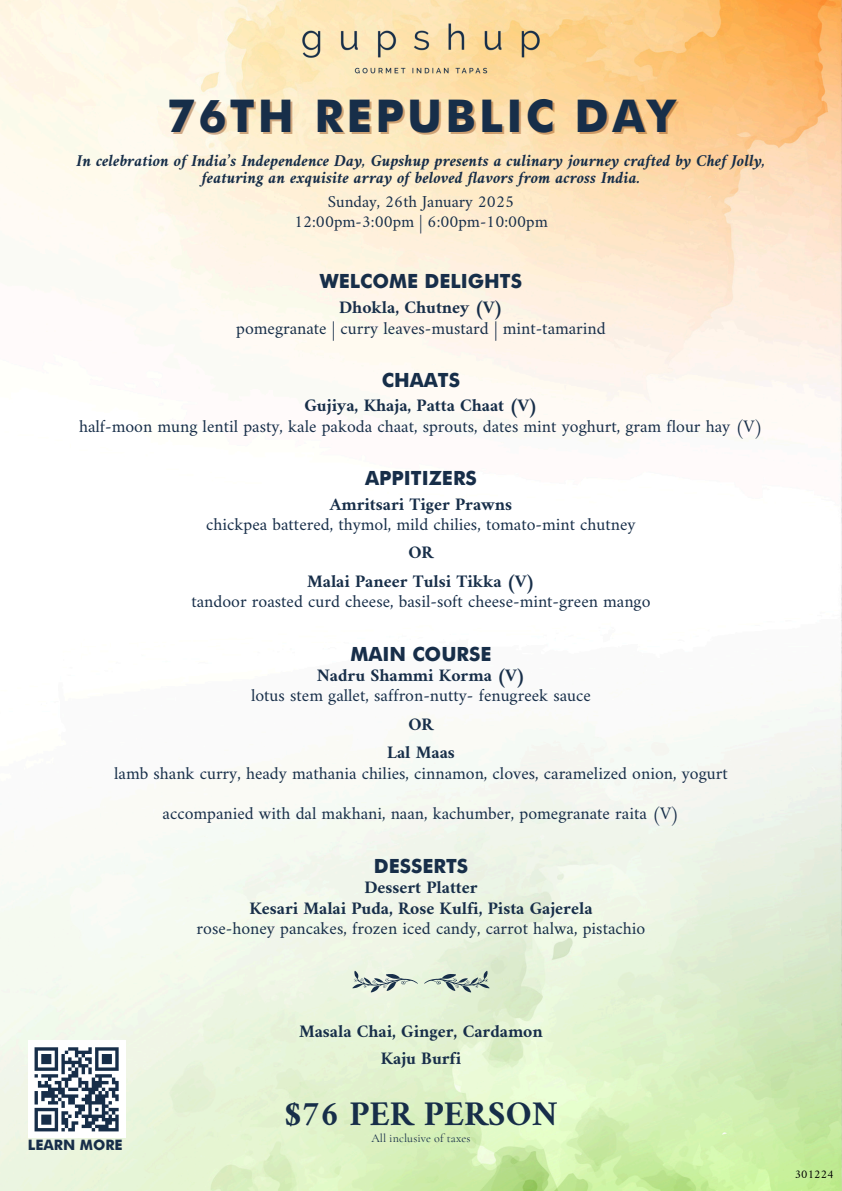
<style>
.page{position:relative;width:842px;height:1191px;background:#fff}
.page>*{position:absolute;margin:0;border:0;box-sizing:border-box;transform-origin:0 0}
.t1{font:700 45px "Futura";letter-spacing:.07em;color:#172e49}
.t2{font:700 35px "Amiri";color:#172e49}
.t3{font:700 19.5px "Futura";color:#172e49}
.t4{font:17.8px/20.2px "Amiri";color:#172e49;text-align:center}
.t5{font:700 17.8px "Amiri";color:#172e49}
.t6{font:17px "Amiri";color:#172e49}
.t7{font:italic 700 16.8px/16.5px "Amiri";color:#172e49;text-align:center}
.t8{font:700 14.4px "Futura";color:#172e49}
.t9{font:12px "Cormorant Garamond";letter-spacing:.01em;color:#172e49}
.t10{font:12px "Amiri";letter-spacing:.01em;color:#000}
.s1{font-weight:700}
</style>
<div class="page">
<img style="left:0;top:0;width:842px;height:1190px">
<img style="left:284px;top:9px;width:274px;height:78px">
<svg style="left:352px;top:970px;width:66px;height:22px"></svg>
<svg style="left:424px;top:970px;width:66px;height:22px"></svg>
<div style="left:28px;top:1040px;width:97px;height:97px;background:#fff"></div>
<svg style="left:35px;top:1047px;width:84px;height:84px"></svg>
<svg style="left:98px;top:1127px;width:21px;height:4px"></svg>
<h5 class="t1" style="left:167px;top:98px;width:509px">76TH REPUBLIC DAY</h5>
<h3 class="t7" style="left:77px;top:152px;width:690px">In celebration of India’s Independence Day, Gupshup presents a culinary journey crafted by Chef Jolly, featuring an exquisite array of beloved flavors from across India.</h3>
<h5 class="t6" style="left:328px;top:191px;width:188px">Sunday, 26th January 2025</h5>
<p class="t6" style="left:294px;top:211px;width:255px">12:00pm-3:00pm | 6:00pm-10:00pm</p>
<p class="t3" style="left:320px;top:273px;width:204px">WELCOME DELIGHTS</p>
<h3 class="t4" style="left:236px;top:297px;width:371px"><span class="s1">Dhokla, Chutney (V)<br></span>pomegranate | curry leaves-mustard | mint-tamarind</h3>
<h5 class="t3" style="left:382px;top:372px;width:80px">CHAATS</h5>
<h3 class="t4" style="left:79px;top:395px;width:685px"><span class="s1">Gujiya, Khaja, Patta Chaat (V)<br></span>half-moon mung lentil pasty, kale pakoda chaat, sprouts, dates mint yoghurt, gram flour hay (V)</h3>
<p class="t3" style="left:365px;top:470px;width:113px">APPITIZERS</p>
<h1 class="t4" style="left:206px;top:493px;width:431px"><span class="s1">Amritsari Tiger Prawns<br></span>chickpea battered, thymol, mild chilies, tomato-mint chutney</h1>
<h6 class="t5" style="left:408px;top:541px;width:27px">OR</h6>
<p class="t4" style="left:191px;top:570px;width:461px"><span class="s1">Malai Paneer Tulsi Tikka (V)<br></span>tandoor roasted curd cheese, basil-soft cheese-mint-green mango</p>
<h5 class="t3" style="left:350px;top:645px;width:143px">MAIN COURSE</h5>
<h3 class="t4" style="left:251px;top:664px;width:341px"><span class="s1">Nadru Shammi Korma (V)<br></span>lotus stem gallet, saffron-nutty- fenugreek sauce</h3>
<h5 class="t5" style="left:408px;top:713px;width:27px">OR</h5>
<h3 class="t4" style="left:114px;top:742px;width:615px"><span class="s1">Lal Maas<br></span>lamb shank curry, heady mathania chilies, cinnamon, cloves, caramelized onion, yogurt</h3>
<h5 class="t4" style="left:163px;top:802px;width:518px">accompanied with dal makhani, naan, kachumber, pomegranate raita (V)</h5>
<h3 class="t3" style="left:374px;top:857px;width:96px">DESSERTS</h3>
<h5 class="t4" style="left:197px;top:876px;width:450px"><span class="s1">Dessert Platter<br>Kesari Malai Puda, Rose Kulfi, Pista Gajerela<br></span>rose-honey pancakes, frozen iced candy, carrot halwa, pistachio</h5>
<p class="t8" style="left:28px;top:1138px;width:96px">LEARN MORE</p>
<h3 class="t5" style="left:299px;top:1020px;width:245px">Masala Chai, Ginger, Cardamon</h3>
<h5 class="t5" style="left:381px;top:1047px;width:82px">Kaju Burfi</h5>
<h4 class="t2" style="left:284px;top:1092px;width:275px">$76 PER PERSON</h4>
<h2 class="t9" style="left:371px;top:1130px;width:101px">All inclusive of taxes</h2>
<h4 class="t10" style="left:795px;top:1166px;width:40px">301224</h4>
</div>
